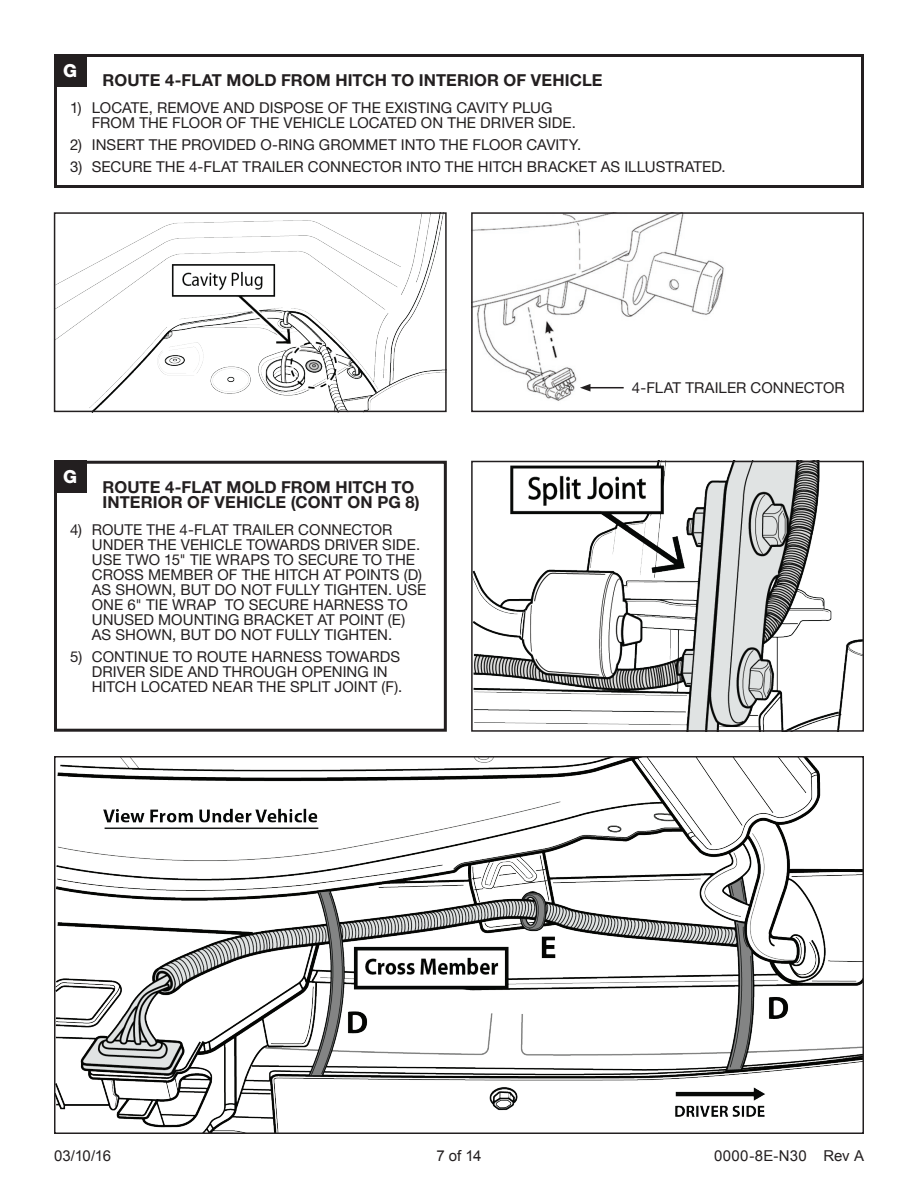
<style>
.page{position:relative;width:918px;height:1188px;background:#fff}
.page>*{position:absolute;margin:0;border:0;box-sizing:border-box;transform-origin:0 0}
.t1{font:800 18px "Helvetica Neue LT Std";color:#fff}
.t2{font:700 16.5px/15px "Helvetica Neue LT Std";letter-spacing:.005em;color:#231f20}
.t3{font:15px/15px "Helvetica Neue LT Std";letter-spacing:.005em;color:#231f20}
.t4{font:15px "Arial";letter-spacing:.005em;color:#231f20}
</style>
<div class="page">
<img style="left:474px;top:215px;width:250px;height:186px">
<div style="left:471px;top:212px;width:393px;height:200px;border:2px solid #231f20"></div>
<div style="left:54px;top:54px;width:810px;height:134px;border:3px solid #231f20"></div>
<div style="left:54px;top:54px;width:32px;height:32px;background:#231f20"></div>
<img style="left:57px;top:215px;width:387px;height:194px">
<div style="left:54px;top:212px;width:393px;height:200px;border:2px solid #231f20"></div>
<div style="left:54px;top:461px;width:393px;height:271px;border:3px solid #231f20"></div>
<div style="left:54px;top:461px;width:32px;height:32px;background:#231f20"></div>
<img style="left:57px;top:759px;width:804px;height:372px">
<div style="left:54px;top:756px;width:810px;height:378px;border:2px solid #231f20"></div>
<img style="left:474px;top:464px;width:387px;height:265px">
<div style="left:471px;top:461px;width:393px;height:271px;border:2px solid #231f20"></div>
<hr style="left:588px;top:387px;width:36px;height:1px;background:#231f20">
<svg style="left:580px;top:384px;width:10px;height:8px"></svg>
<p class="t1" style="left:63px;top:60px;width:16px">G</p>
<p class="t2" style="left:103px;top:73px;width:501px">ROUTE 4-FLAT MOLD FROM HITCH TO INTERIOR OF VEHICLE</p>
<p class="t3" style="left:92px;top:100px;width:486px;text-indent:-22px">1) LOCATE, REMOVE AND DISPOSE OF THE EXISTING CAVITY PLUG<br>FROM THE FLOOR OF THE VEHICLE LOCATED ON THE DRIVER SIDE.</p>
<p class="t3" style="left:70px;top:137px;width:513px">2) INSERT THE PROVIDED O-RING GROMMET INTO THE FLOOR CAVITY.</p>
<p class="t3" style="left:70px;top:159px;width:657px">3) SECURE THE 4-FLAT TRAILER CONNECTOR INTO THE HITCH BRACKET AS ILLUSTRATED.</p>
<p class="t1" style="left:63px;top:466px;width:16px">G</p>
<p class="t2" style="left:103px;top:479px;width:319px">ROUTE 4-FLAT MOLD FROM HITCH TO<br>INTERIOR OF VEHICLE (CONT ON PG 8)</p>
<p class="t3" style="left:92px;top:522px;width:336px;text-indent:-22px">4) ROUTE THE 4-FLAT TRAILER CONNECTOR UNDER THE VEHICLE TOWARDS DRIVER SIDE.<br>USE TWO 15" TIE WRAPS TO SECURE TO THE CROSS MEMBER OF THE HITCH AT POINTS (D)<br>AS SHOWN, BUT DO NOT FULLY TIGHTEN. USE ONE 6" TIE WRAP TO SECURE HARNESS TO UNUSED MOUNTING BRACKET AT POINT (E)<br>AS SHOWN, BUT DO NOT FULLY TIGHTEN.</p>
<p class="t3" style="left:92px;top:649px;width:312px;text-indent:-22px">5) CONTINUE TO ROUTE HARNESS TOWARDS<br>DRIVER SIDE AND THROUGH OPENING IN<br>HITCH LOCATED NEAR THE SPLIT JOINT (F).</p>
<p class="t3" style="left:632px;top:380px;width:214px">4-FLAT TRAILER CONNECTOR</p>
<p class="t4" style="left:54px;top:1146px;width:59px">03/10/16</p>
<p class="t4" style="left:436px;top:1146px;width:47px">7 of 14</p>
<p class="t4" style="left:714px;top:1146px;width:151px">0000-8E-N30 Rev A</p>
</div>
